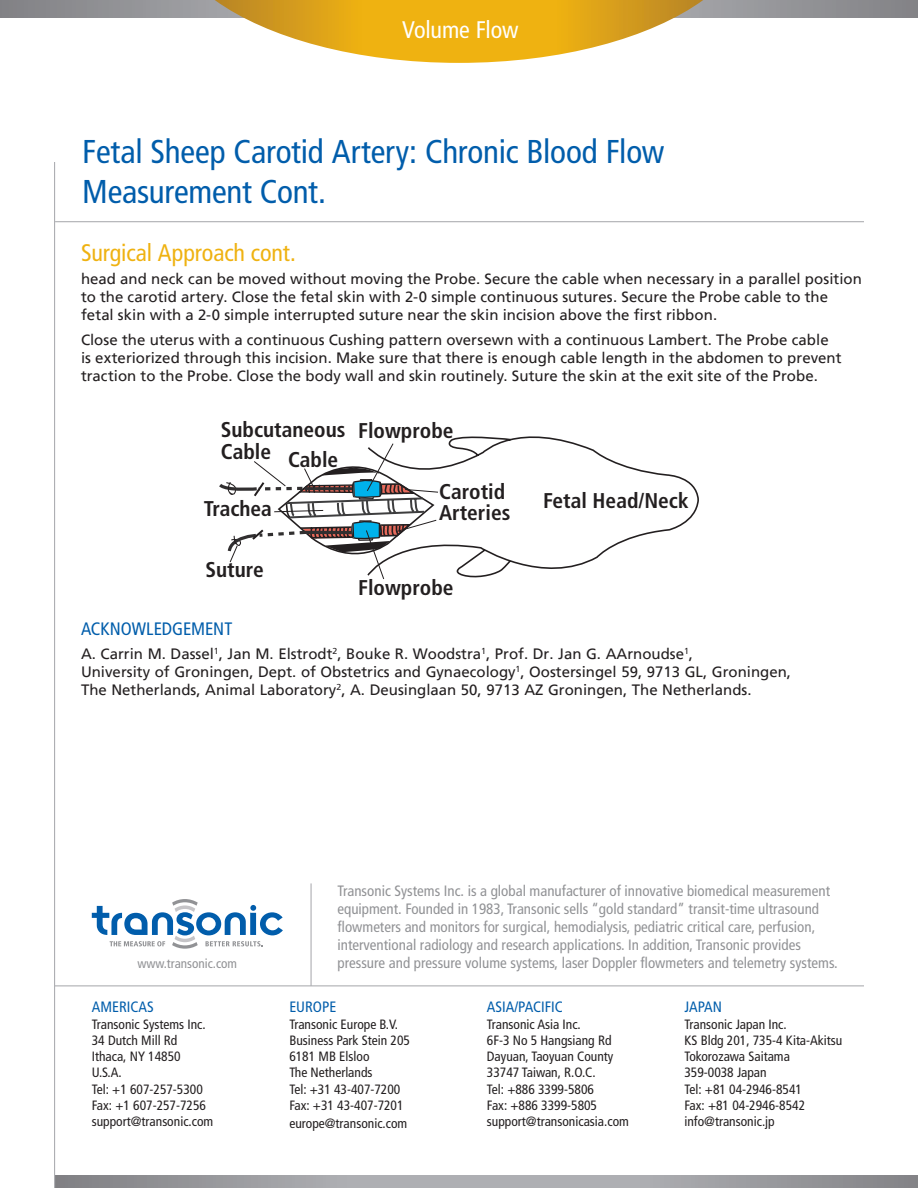
<style>
.page{position:relative;width:918px;height:1188px;background:#fff}
.page>*{position:absolute;margin:0;border:0;box-sizing:border-box;transform-origin:0 0}
.Heading{font:condensed 33px/39.6px "Frutiger LT";letter-spacing:-.005em;color:#015dab}
.Subheading_Gray{font:condensed 24px "Frutiger LT";letter-spacing:-.005em;color:#efb211}
.Oval_Text{font:condensed 24px "Frutiger LT";letter-spacing:-.01em;color:#fff}
.t1{font:700 condensed 21.3px/21.3px "Frutiger LT";color:#231f20}
.Subheading_Blue{font:condensed 18px "Frutiger LT";letter-spacing:-.005em;color:#015dab}
.Body_Copy{font:15px/18px "Frutiger LT";color:#231f20}
.Boilerplate_Copy{font:condensed 15px/18px "Frutiger LT";color:#919295}
.Address_Heading{font:condensed 15px "Frutiger LT";color:#015dab}
.Address_Body{font:condensed 13.5px "Frutiger LT";color:#231f20}
.t2{font:condensed 13.2px "Frutiger LT";color:#919295}
</style>
<div class="page">
<hr style="left:54px;top:985px;width:810px;height:1px;background:#aeafb3">
<svg style="left:55px;top:1175px;width:863px;height:13px;background:#9e9fa3"></svg>
<svg style="left:92px;top:899px;width:191px;height:50px"></svg>
<hr style="left:310px;top:883px;width:2px;height:103px;background:#aeafb3">
<hr style="left:55px;top:221px;width:809px;height:1px;background:#aeafb3">
<hr style="left:54px;top:162px;width:1px;height:1026px;background:#aeafb3">
<svg style="left:0;top:0;width:918px;height:17px;background:#919195"></svg>
<svg style="left:215px;top:0;width:488px;height:63px"></svg>
<svg style="left:439px;top:436px;width:260px;height:142px"></svg>
<svg style="left:219px;top:443px;width:220px;height:136px"></svg>
<p class="Oval_Text" style="left:402px;top:16px;width:118px">Volume Flow</p>
<p class="Heading" style="left:82px;top:132px;width:584px">Fetal Sheep Carotid Artery: Chronic Blood Flow<br>Measurement Cont.</p>
<p class="Subheading_Gray" style="left:81px;top:239px;width:217px">Surgical Approach cont.</p>
<p class="Body_Copy" style="left:81px;top:270px;width:782px">head and neck can be moved without moving the Probe. Secure the cable when necessary in a parallel position to the carotid artery. Close the fetal skin with 2-0 simple continuous sutures. Secure the Probe cable to the fetal skin with a 2-0 simple interrupted suture near the skin incision above the first ribbon.</p>
<p class="Body_Copy" style="left:81px;top:331px;width:762px">Close the uterus with a continuous Cushing pattern oversewn with a continuous Lambert. The Probe cable is exteriorized through this incision. Make sure that there is enough cable length in the abdomen to prevent traction to the Probe. Close the body wall and skin routinely. Suture the skin at the exit site of the Probe.</p>
<p class="t1" style="left:221px;top:419px;width:126px">Subcutaneous<br>Cable</p>
<p class="t1" style="left:358px;top:420px;width:97px">Flowprobe</p>
<p class="t1" style="left:288px;top:449px;width:52px">Cable</p>
<p class="t1" style="left:204px;top:498px;width:70px">Trachea</p>
<p class="t1" style="left:205px;top:559px;width:60px">Suture</p>
<p class="t1" style="left:439px;top:481px;width:73px">Carotid<br>Arteries</p>
<p class="t1" style="left:358px;top:577px;width:97px">Flowprobe</p>
<p class="t1" style="left:543px;top:490px;width:147px">Fetal Head/Neck</p>
<p class="Subheading_Blue" style="left:81px;top:618px;width:153px">ACKNOWLEDGEMENT</p>
<p class="Body_Copy" style="left:81px;top:645px;width:614px">A. Carrin M. Dassel<sup>1</sup>, Jan M. Elstrodt<sup>2</sup>, Bouke R. Woodstra<sup>1</sup>, Prof. Dr. Jan G. AArnoudse<sup>1</sup>,</p>
<p class="Body_Copy" style="left:81px;top:663px;width:712px">University of Groningen, Dept. of Obstetrics and Gynaecology<sup>1</sup>, Oostersingel 59, 9713 GL, Groningen,</p>
<p class="Body_Copy" style="left:81px;top:681px;width:672px">The Netherlands, Animal Laboratory<sup>2</sup>, A. Deusinglaan 50, 9713 AZ Groningen, The Netherlands.</p>
<p class="t2" style="left:138px;top:955px;width:101px">www.transonic.com</p>
<p class="Address_Heading" style="left:92px;top:998px;width:63px">AMERICAS</p>
<p class="Address_Body" style="left:92px;top:1016px;width:115px">Transonic Systems Inc.</p>
<p class="Address_Body" style="left:92px;top:1032px;width:87px">34 Dutch Mill Rd</p>
<p class="Address_Body" style="left:92px;top:1049px;width:90px">Ithaca, NY 14850</p>
<p class="Address_Body" style="left:92px;top:1065px;width:31px">U.S.A.</p>
<p class="Address_Body" style="left:92px;top:1081px;width:113px">Tel: +1 607-257-5300</p>
<p class="Address_Body" style="left:92px;top:1097px;width:116px">Fax: +1 607-257-7256</p>
<p class="Address_Body" style="left:92px;top:1113px;width:123px">support@transonic.com</p>
<p class="Boilerplate_Copy" style="left:338px;top:881px;width:502px">Transonic Systems Inc. is a global manufacturer of innovative biomedical measurement equipment. Founded in 1983, Transonic sells “gold standard” transit-time ultrasound flowmeters and monitors for surgical, hemodialysis, pediatric critical care, perfusion, interventional radiology and research applications. In addition, Transonic provides pressure and pressure volume systems, laser Doppler flowmeters and telemetry systems.</p>
<p class="Address_Heading" style="left:289px;top:998px;width:48px">EUROPE</p>
<p class="Address_Body" style="left:289px;top:1016px;width:110px">Transonic Europe B.V.</p>
<p class="Address_Body" style="left:289px;top:1032px;width:122px">Business Park Stein 205</p>
<p class="Address_Body" style="left:289px;top:1049px;width:82px">6181 MB Elsloo</p>
<p class="Address_Body" style="left:289px;top:1065px;width:85px">The Netherlands</p>
<p class="Address_Body" style="left:289px;top:1081px;width:113px">Tel: +31 43-407-7200</p>
<p class="Address_Body" style="left:289px;top:1097px;width:116px">Fax: +31 43-407-7201</p>
<p class="Address_Body" style="left:289px;top:1115px;width:120px">europe@transonic.com</p>
<p class="Address_Heading" style="left:487px;top:998px;width:78px">ASIA/PACIFIC</p>
<p class="Address_Body" style="left:487px;top:1016px;width:96px">Transonic Asia Inc.</p>
<p class="Address_Body" style="left:487px;top:1032px;width:126px">6F-3 No 5 Hangsiang Rd</p>
<p class="Address_Body" style="left:487px;top:1049px;width:128px">Dayuan, Taoyuan County</p>
<p class="Address_Body" style="left:487px;top:1065px;width:110px">33747 Taiwan, R.O.C.</p>
<p class="Address_Body" style="left:487px;top:1081px;width:109px">Tel: +886 3399-5806</p>
<p class="Address_Body" style="left:487px;top:1097px;width:112px">Fax: +886 3399-5805</p>
<p class="Address_Body" style="left:487px;top:1113px;width:144px">support@transonicasia.com</p>
<p class="Address_Heading" style="left:684px;top:998px;width:39px">JAPAN</p>
<p class="Address_Body" style="left:684px;top:1016px;width:104px">Transonic Japan Inc.</p>
<p class="Address_Body" style="left:684px;top:1032px;width:160px">KS Bldg 201, 735-4 Kita-Akitsu</p>
<p class="Address_Body" style="left:684px;top:1049px;width:107px">Tokorozawa Saitama</p>
<p class="Address_Body" style="left:684px;top:1065px;width:84px">359-0038 Japan</p>
<p class="Address_Body" style="left:684px;top:1081px;width:119px">Tel: +81 04-2946-8541</p>
<p class="Address_Body" style="left:684px;top:1097px;width:122px">Fax: +81 04-2946-8542</p>
<p class="Address_Body" style="left:684px;top:1113px;width:92px">info@transonic.jp</p>
</div>
